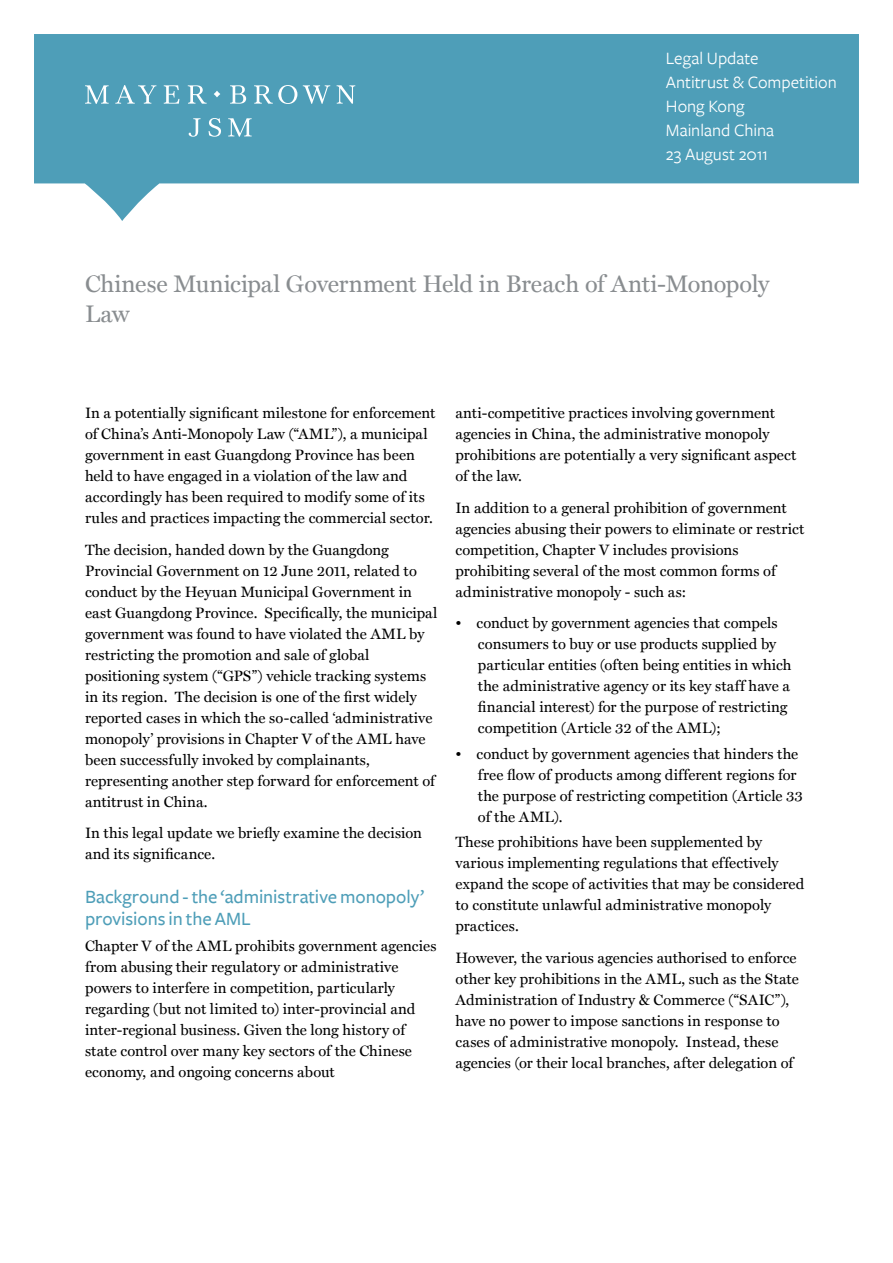
<style>
.page{position:relative;width:893px;height:1263px;background:#fff}
.page>*{position:absolute;margin:0;border:0;box-sizing:border-box;transform-origin:0 0}
.t1{font:24px/30px "Miller Text";letter-spacing:-.01em;color:#898d90}
.t2{font:500 19.5px/22.5px "Freight Sans";letter-spacing:-.005em;color:#4e9eb8}
.t3{font:18px/24px "Freight Sans";color:#fff}
.t4{font:15px/21px "Miller Text";letter-spacing:.005em;color:#000}
</style>
<div class="page">
<svg style="left:34px;top:34px;width:825px;height:187px;fill:#4e9eb8"></svg>
<hr style="left:36px;top:65px;width:400px;height:1px;background:#4e9eb8">
<svg style="left:85px;top:85px;width:270px;height:19px;background:#74b3c7"></svg>
<svg style="left:188px;top:118px;width:13px;height:19px"></svg>
<svg style="left:209px;top:118px;width:12px;height:19px"></svg>
<svg style="left:228px;top:118px;width:24px;height:19px"></svg>
<p class="t3" style="left:666px;top:47px;width:172px">Legal Update<br>Antitrust &amp; Competition<br>Hong Kong<br>Mainland China<br>23 August 2011</p>
<h1 class="t1" style="left:85px;top:268px;width:686px">Chinese Municipal Government Held in Breach of Anti-Monopoly<br>Law</h1>
<p class="t4" style="left:85px;top:402px;width:352px">In a potentially significant milestone for enforcement of China’s Anti-Monopoly Law (“AML”), a municipal government in east Guangdong Province has been held to have engaged in a violation of the law and accordingly has been required to modify some of its rules and practices impacting the commercial sector.</p>
<p class="t4" style="left:85px;top:539px;width:354px">The decision, handed down by the Guangdong Provincial Government on 12 June 2011, related to conduct by the Heyuan Municipal Government in east Guangdong Province. Specifically, the municipal government was found to have violated the AML by restricting the promotion and sale of global positioning system (“GPS”) vehicle tracking systems in its region. The decision is one of the first widely reported cases in which the so-called ‘administrative monopoly’ provisions in Chapter V of the AML have been successfully invoked by complainants, representing another step forward for enforcement of antitrust in China.</p>
<p class="t4" style="left:85px;top:822px;width:338px">In this legal update we briefly examine the decision and its significance.</p>
<h2 class="t2" style="left:85px;top:885px;width:341px">Background - the ‘administrative monopoly’ provisions in the AML</h2>
<p class="t4" style="left:85px;top:936px;width:353px">Chapter V of the AML prohibits government agencies from abusing their regulatory or administrative powers to interfere in competition, particularly regarding (but not limited to) inter-provincial and inter-regional business. Given the long history of state control over many key sectors of the Chinese economy, and ongoing concerns about</p>
<p class="t4" style="left:455px;top:402px;width:342px">anti-competitive practices involving government agencies in China, the administrative monopoly prohibitions are potentially a very significant aspect of the law.</p>
<p class="t4" style="left:455px;top:497px;width:350px">In addition to a general prohibition of government agencies abusing their powers to eliminate or restrict competition, Chapter V includes provisions prohibiting several of the most common forms of administrative monopoly - such as:</p>
<p class="t4" style="left:478px;top:612px;width:315px;text-indent:-22px">• conduct by government agencies that compels consumers to buy or use products supplied by particular entities (often being entities in which the administrative agency or its key staff have a financial interest) for the purpose of restricting competition (Article 32 of the AML);</p>
<p class="t4" style="left:478px;top:743px;width:327px;text-indent:-22px">• conduct by government agencies that hinders the free flow of products among different regions for the purpose of restricting competition (Article 33 of the AML).</p>
<p class="t4" style="left:455px;top:831px;width:350px">These prohibitions have been supplemented by various implementing regulations that effectively expand the scope of activities that may be considered to constitute unlawful administrative monopoly practices.</p>
<p class="t4" style="left:455px;top:947px;width:345px">However, the various agencies authorised to enforce other key prohibitions in the AML, such as the State Administration of Industry &amp; Commerce (“SAIC”), have no power to impose sanctions in response to cases of administrative monopoly. Instead, these agencies (or their local branches, after delegation of</p>
</div>
